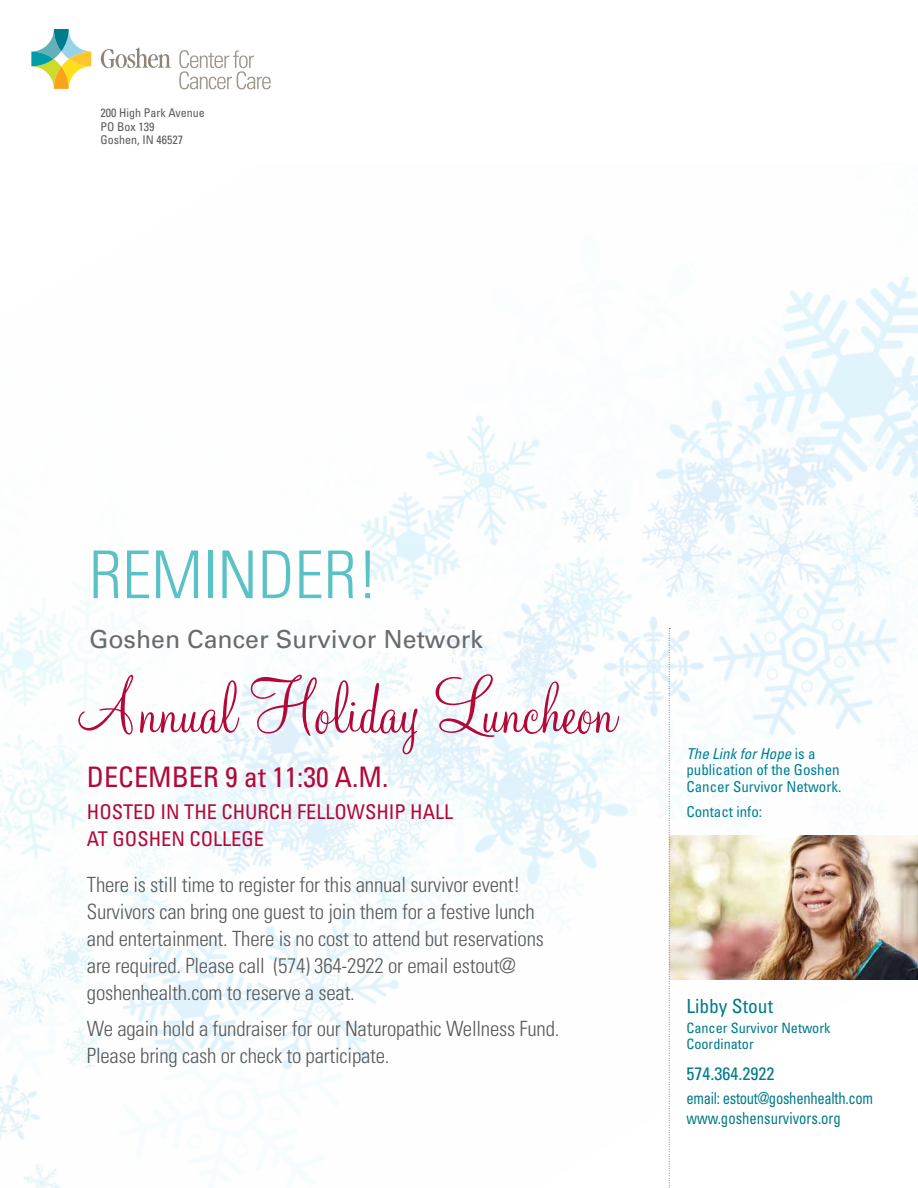
<style>
.page{position:relative;width:918px;height:1188px;background:#fff}
.page>*{position:absolute;margin:0;border:0;box-sizing:border-box;transform-origin:0 0}
.t1{font:81px "Monterey BT";color:#b30838}
.t2{font:300 condensed 66px "Univers";color:#5ac2c6}
.t3{font:condensed 28.2px "Univers";color:#b30838}
.t4{font:24.9px "Univers";color:#696a6d}
.t5{font:300 condensed 21px/27px "Univers";letter-spacing:-.01em;color:#58595b}
.t6{font:condensed 20.4px/27px "Univers";color:#b30838}
.t7{font:condensed 19.5px "Univers";color:#007b8a}
.t8{font:condensed 18px "Univers";color:#007b8a}
.t9{font:condensed 16.5px/19.5px "Univers";letter-spacing:-.02em;color:#007b8a;scale:.89 1}
.t10{font:condensed 15px/16.5px "Univers";color:#018090}
.t11{font:condensed 14.25px/16.5px "Univers";color:#007b8a}
.t12{font:condensed 12px/13.5px "Univers";color:#58595b}
.s1{font-style:italic}
</style>
<div class="page">
<img style="left:0;top:276px;width:918px;height:912px">
<img style="left:670px;top:835px;width:248px;height:144px">
<svg style="left:31px;top:29px;width:60px;height:60px"></svg>
<svg style="left:101px;top:48px;width:70px;height:20px"></svg>
<svg style="left:179px;top:50px;width:91px;height:39px"></svg>
<svg style="left:669px;top:628px;width:1px;height:560px"></svg>
<p class="t12" style="left:100px;top:106px;width:106px">200 High Park Avenue<br>PO Box 139<br>Goshen, IN 46527</p>
<h2 class="t2" style="left:89px;top:535px;width:291px">REMINDER!</h2>
<p class="t4" style="left:89px;top:624px;width:395px">Goshen Cancer Survivor Network</p>
<h1 class="t1" style="left:78px;top:661px;width:539px">Annual Holiday Luncheon</h1>
<h3 class="t3" style="left:87px;top:759px;width:303px">DECEMBER 9 at 11:30 A.M.</h3>
<p class="t6" style="left:87px;top:798px;width:368px">HOSTED IN THE CHURCH FELLOWSHIP HALL<br>AT GOSHEN COLLEGE</p>
<p class="t5" style="left:87px;top:871px;width:459px">There is still time to register for this annual survivor event!<br>Survivors can bring one guest to join them for a festive lunch and entertainment. There is no cost to attend but reservations are required. Please call (574) 364-2922 or email estout@ goshenhealth.com to reserve a seat.</p>
<p class="t5" style="left:87px;top:1015px;width:474px">We again hold a fundraiser for our Naturopathic Wellness Fund.<br>Please bring cash or check to participate.</p>
<p class="t10" style="left:686px;top:745px;width:156px"><span class="s1">The Link for Hope</span> is a publication of the Goshen<br>Cancer Survivor Network.</p>
<p class="t10" style="left:686px;top:803px;width:77px">Contact info:</p>
<p class="t7" style="left:686px;top:994px;width:88px">Libby Stout</p>
<p class="t11" style="left:686px;top:1019px;width:146px">Cancer Survivor Network<br>Coordinator</p>
<p class="t8" style="left:686px;top:1063px;width:89px">574.364.2922</p>
<p class="t9" style="left:686px;top:1088px;width:211px">email: estout@goshenhealth.com www.goshensurvivors.org</p>
</div>
